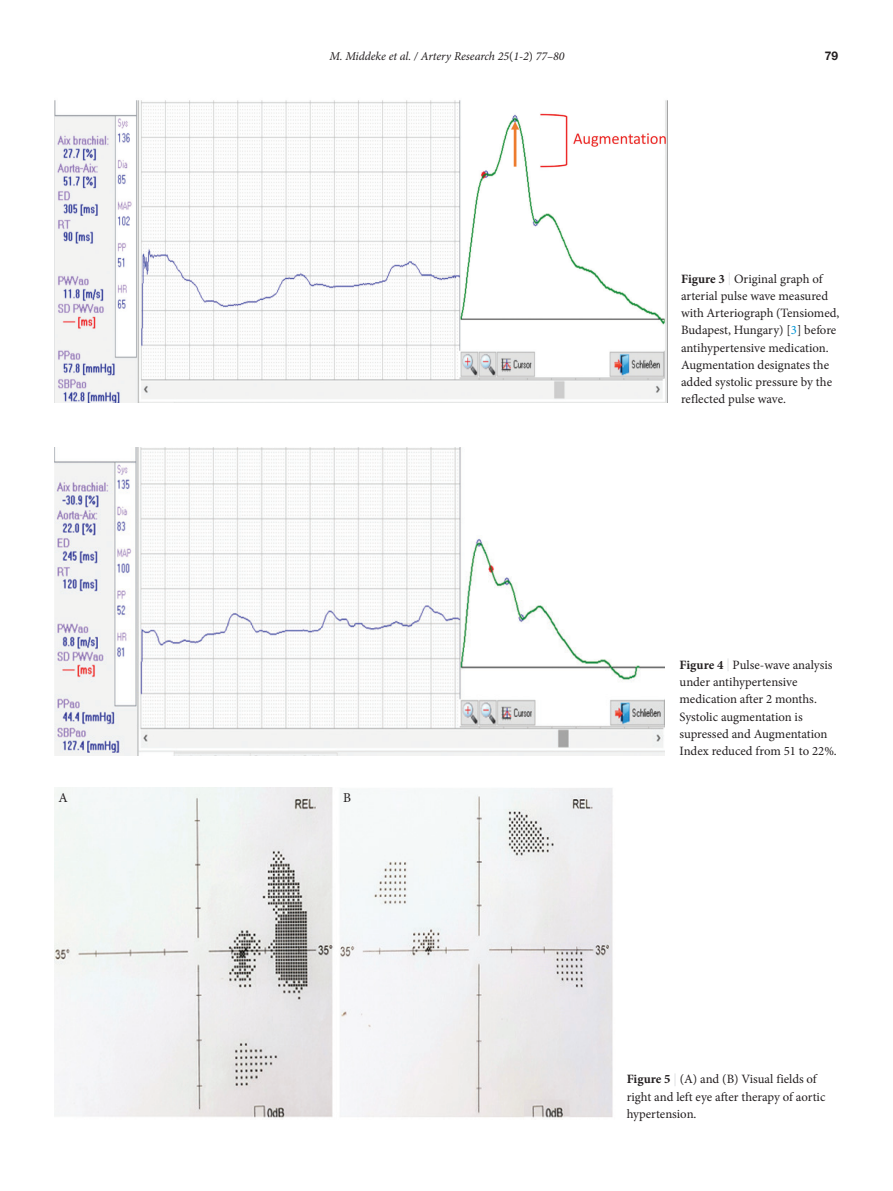
<style>
.page{position:relative;width:893px;height:1191px;background:#fff}
.page>*{position:absolute;margin:0;border:0;box-sizing:border-box;transform-origin:0 0}
.t1{font:13.5px "Minion Pro";color:#231f20}
.figure-caption{font:12.75px/17.2px "Minion Pro";color:#231f20}
.RRH{font:italic 12px "Minion Pro";letter-spacing:-.005em;color:#231f20}
.RRH-2{font:700 12px "Helvetica Neue LT Std";color:#231f20}
.s1{font-style:normal}
.s2{font-weight:700}
.s3{color:#dcdddf}
.s4{color:#0095d5}
</style>
<div class="page">
<img style="left:54px;top:787px;width:559px;height:331px">
<img style="left:54px;top:100px;width:613px;height:303px">
<img style="left:54px;top:447px;width:610px;height:308px">
<p class="RRH" style="left:329px;top:48px;width:237px">M. Middeke et al. / Artery Research 25<span class="s1">(</span>1-2<span class="s1">)</span> 77–80</p>
<p class="RRH-2" style="left:825px;top:49px;width:15px">79</p>
<p class="figure-caption" style="left:681px;top:270px;width:160px"><span class="s2">Figure 3</span> <span class="s3">|</span> Original graph of arterial pulse wave measured with Arteriograph (Tensiomed,<br>Budapest, Hungary) [<span class="s4">3</span>] before antihypertensive medication.<br>Augmentation designates the added systolic pressure by the reflected pulse wave.</p>
<p class="t1" style="left:58px;top:788px;width:11px">A</p>
<p class="t1" style="left:343px;top:788px;width:9px">B</p>
<p class="figure-caption" style="left:680px;top:656px;width:159px"><span class="s2">Figure 4</span> <span class="s3">|</span> Pulse-wave analysis under antihypertensive medication after 2 months.<br>Systolic augmentation is supressed and Augmentation<br>Index reduced from 51 to 22%.</p>
<p class="figure-caption" style="left:627px;top:1070px;width:200px"><span class="s2">Figure 5</span> <span class="s3">|</span> (A) and (B) Visual fields of right and left eye after therapy of aortic hypertension.</p>
</div>
